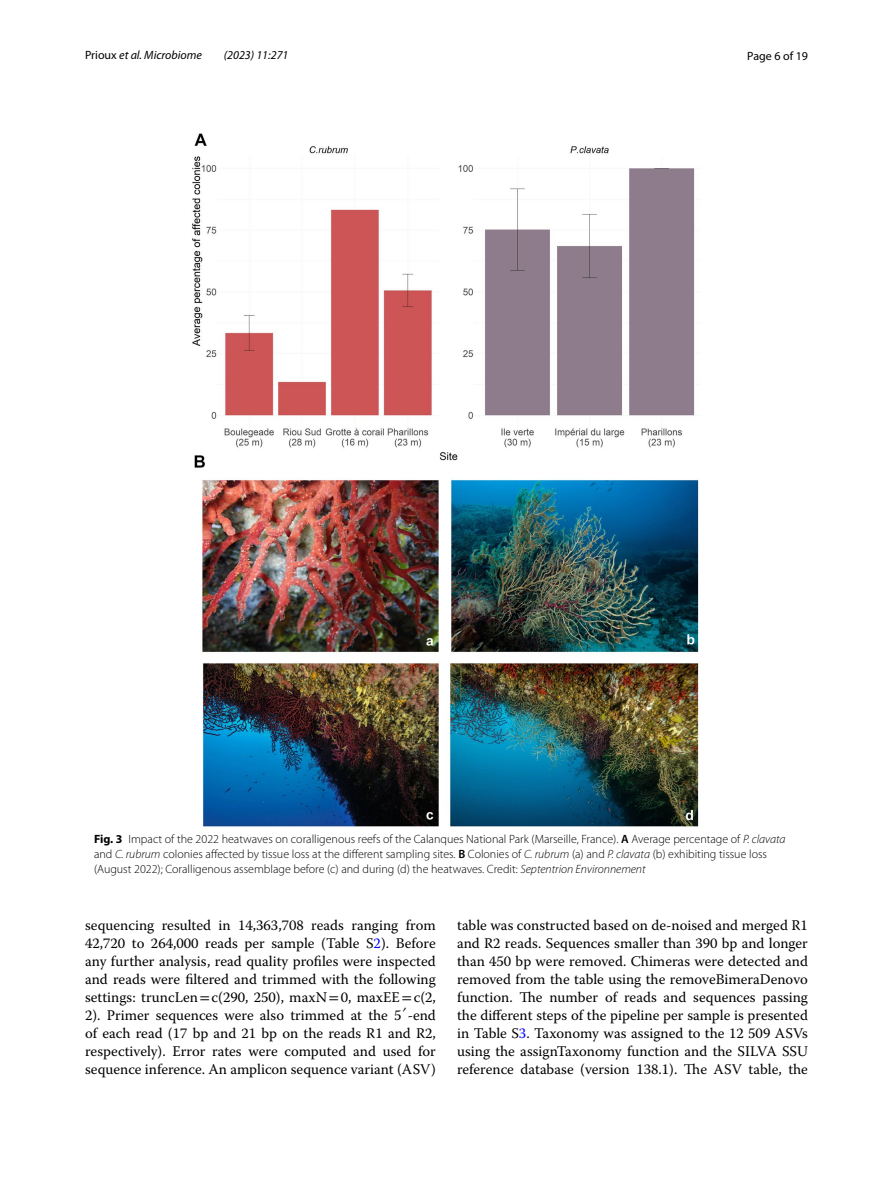
<style>
.page{position:relative;width:893px;height:1187px;background:#fff}
.page>*{position:absolute;margin:0;border:0;box-sizing:border-box;transform-origin:0 0}
.t1{font:14.7px/18px "Warnock Pro";color:#000;text-align:justify}
.t2{font:300 12px/15px "Myriad Pro";color:#000}
.t3{font:italic 12px "Myriad Pro";color:#000}
.t4{font:12px "Myriad Pro";color:#000}
.s1{font-style:normal}
.s2{font-weight:700}
.s3{font-weight:600}
.s4{font-style:italic}
.s5{color:#00f}
.s6{font-family:"STIX"}
.s7{font-family:"Code 2000"}
</style>
<div class="page">
<img style="left:192px;top:133px;width:507px;height:694px">
<p class="t3" style="left:85px;top:48px;width:118px"><span class="s1">Prioux</span> et al. Microbiome</p>
<p class="t3" style="left:224px;top:48px;width:66px">(2023) 11:271</p>
<p class="t4" style="left:747px;top:48px;width:62px">Page 6 of 19</p>
<p class="t2" style="left:94px;top:831px;width:693px"><span class="s2">Fig. 3</span> Impact of the 2022 heatwaves on coralligenous reefs of the Calanques National Park (Marseille, France). <span class="s3">A</span> Average percentage of <span class="s4">P. clavata </span>and <span class="s4">C. rubrum</span> colonies affected by tissue loss at the different sampling sites. <span class="s3">B</span> Colonies of <span class="s4">C. rubrum</span> (a) and <span class="s4">P. clavata</span> (b) exhibiting tissue loss (August 2022); Coralligenous assemblage before (c) and during (d) the heatwaves. Credit: <span class="s4">Septentrion Environnement</span></p>
<p class="t1" style="left:85px;top:916px;width:352px">sequencing resulted in 14,363,708 reads ranging from 42,720 to 264,000 reads per sample (Table S<span class="s5">2</span>). Before any further analysis, read quality profiles were inspected and reads were filtered and trimmed with the following settings: truncLen<span class="s6">=</span>c(290, 250), maxN<span class="s6">=</span>0, maxEE<span class="s6">=</span>c(2, 2). Primer sequences were also trimmed at the 5<span class="s7">′</span>-end of each read (17 bp and 21 bp on the reads R1 and R2, respectively). Error rates were computed and used for sequence inference. An amplicon sequence variant (ASV)</p>
<p class="t1" style="left:457px;top:916px;width:352px">table was constructed based on de-noised and merged R1 and R2 reads. Sequences smaller than 390 bp and longer than 450 bp were removed. Chimeras were detected and removed from the table using the removeBimeraDenovo function. The number of reads and sequences passing the different steps of the pipeline per sample is presented in Table S<span class="s5">3</span>. Taxonomy was assigned to the 12 509 ASVs using the assignTaxonomy function and the SILVA SSU reference database (version 138.1). The ASV table, the</p>
</div>
